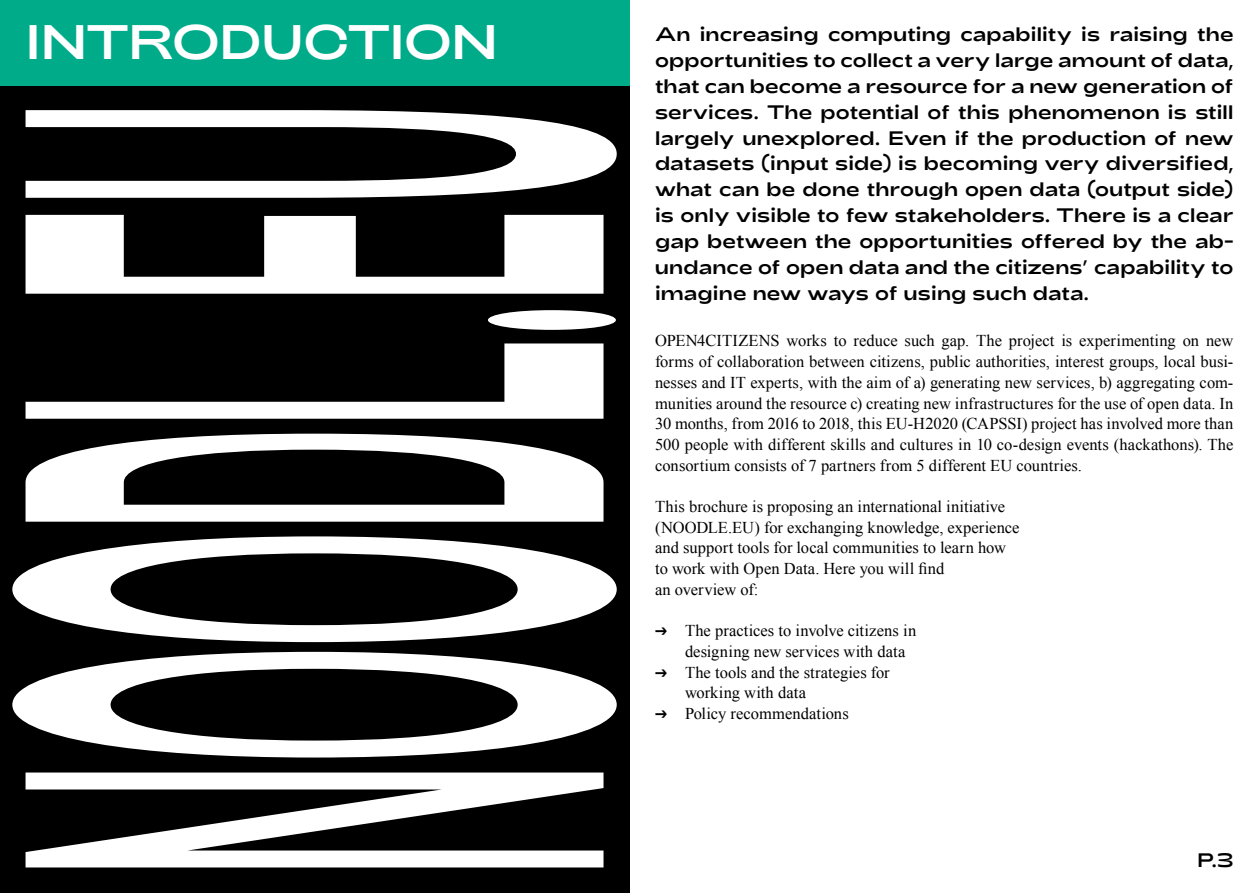
<style>
.page{position:relative;width:1259px;height:893px;background:#fff}
.page>*{position:absolute;margin:0;border:0;box-sizing:border-box;transform-origin:0 0}
.t1{font:48.45px "Adieu";letter-spacing:-.015em;color:#fff}
.t2{font:19.5px/26px "Adieu";letter-spacing:.01em;color:#000;text-align:justify}
.t3{font:16.5px/20.7px "Times New Roman";color:#000}
.s1{font-family:"Adieu";font-size:14.7px}
</style>
<div class="page">
<div style="left:0;top:0;width:629px;height:893px;background:#000"></div>
<div style="left:0;top:0;width:629px;height:85px;background:#00ab8a"></div>
<svg style="left:12px;top:110px;width:605px;height:757px"></svg>
<h1 class="t1" style="left:26px;top:14px;width:474px">INTRODUCTION</h1>
<p class="t2" style="left:655px;top:21px;width:580px">An increasing computing capability is raising the opportunities to collect a very large amount of data, that can become a resource for a new generation of services. The potential of this phenomenon is still largely unexplored. Even if the production of new datasets (input side) is becoming very diversified, what can be done through open data (output side) is only visible to few stakeholders. There is a clear gap between the opportunities offered by the ab&shy;undance of open data and the citizens’ capability to imagine new ways of using such data.</p>
<p class="t3" style="left:655px;top:330px;width:580px;text-align:justify">OPEN4CITIZENS works to reduce such gap. The project is experimenting on new forms of collaboration between citizens, public authorities, interest groups, local busi&shy;nesses and IT experts, with the aim of a) generating new services, b) aggregating com&shy;munities around the resource c) creating new infrastructures for the use of open data. In 30 months, from 2016 to 2018, this EU-H2020 (CAPSSI) project has involved more than 500 people with different skills and cultures in 10 co-design events (hackathons). The consortium consists of 7 partners from 5 different EU countries.</p>
<p class="t3" style="left:655px;top:496px;width:366px">This brochure is proposing an international initiative (NOODLE.EU) for exchanging knowledge, experience and support tools for local communities to learn how to work with Open Data. Here you will find<br>an overview of:</p>
<p class="t3" style="left:685px;top:620px;width:233px;text-indent:-30px"><span class="s1">→</span> The practices to involve citizens in designing new services with data</p>
<p class="t3" style="left:685px;top:661px;width:206px;text-indent:-30px"><span class="s1">→</span> The tools and the strategies for working with data</p>
<p class="t3" style="left:655px;top:703px;width:195px"><span class="s1">→</span> Policy recommendations</p>
<p class="t2" style="left:1197px;top:848px;width:38px">P.3</p>
</div>
